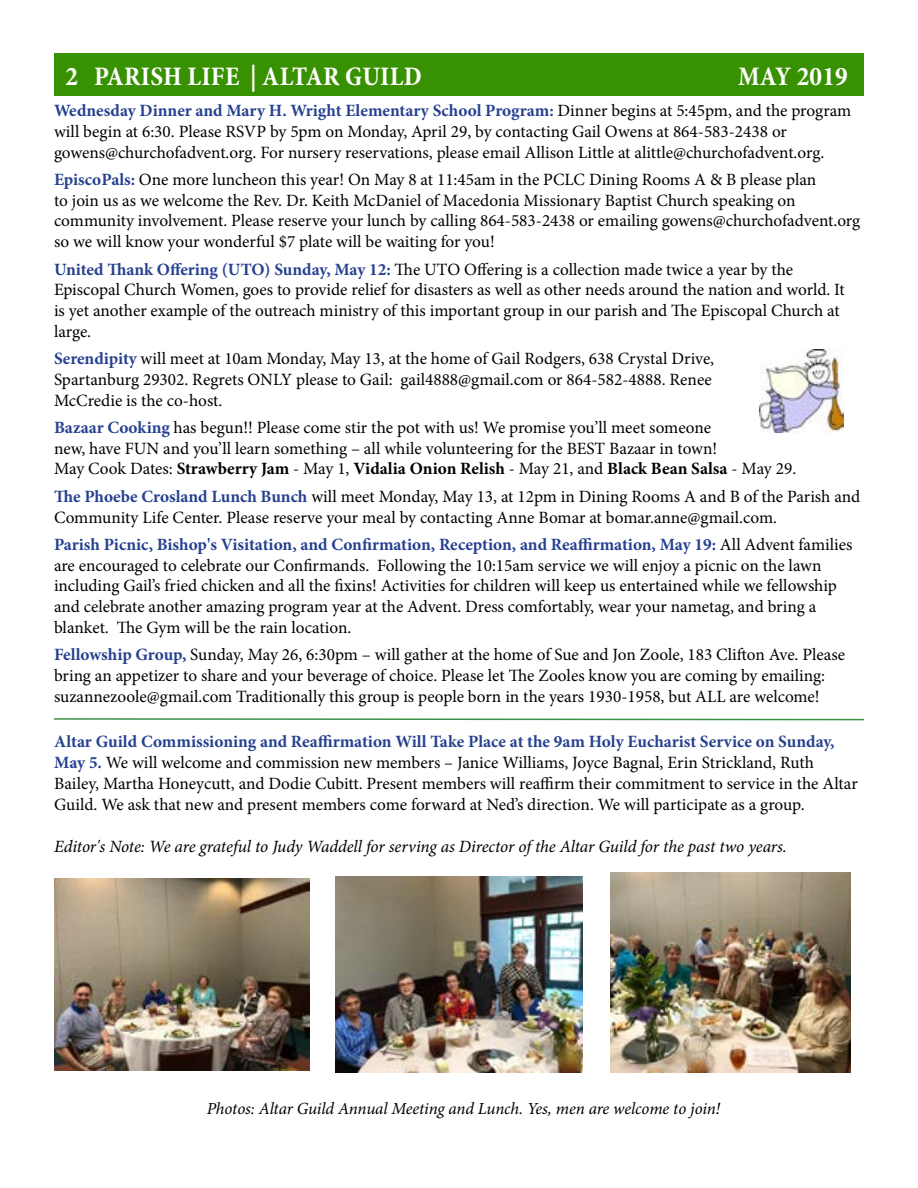
<style>
.page{position:relative;width:918px;height:1188px;background:#fff}
.page>*{position:absolute;margin:0;border:0;box-sizing:border-box;transform-origin:0 0}
.t1{font:700 condensed 27px "Minion Pro";letter-spacing:.01em;color:#fff}
.t2{font:17.25px/20.7px "Minion Pro";color:#000}
.t3{font:italic 17.25px "Minion Pro";letter-spacing:-.01em;color:#000}
.t4{font:italic 16.95px "Minion Pro";letter-spacing:-.01em;color:#000}
.s1{font-weight:700;color:#25408f}
.s2{font-weight:700}
</style>
<div class="page">
<div style="left:54px;top:53px;width:810px;height:42px;background:#389101"></div>
<svg style="left:54px;top:718px;width:810px;height:3px"></svg>
<img style="left:759px;top:350px;width:84px;height:82px">
<img style="left:54px;top:878px;width:256px;height:192px">
<img style="left:335px;top:877px;width:248px;height:195px">
<img style="left:610px;top:872px;width:240px;height:200px">
<h1 class="t1" style="left:65px;top:58px;width:358px">2 PARISH LIFE | ALTAR GUILD</h1>
<h1 class="t1" style="left:738px;top:58px;width:111px">MAY 2019</h1>
<p class="t2" style="left:54px;top:100px;width:799px"><span class="s1">Wednesday Dinner and Mary H. Wright Elementary School Program:</span> Dinner begins at 5:45pm, and the program will begin at 6:30. Please RSVP by 5pm on Monday, April 29, by contacting Gail Owens at 864-583-2438 or gowens@churchofadvent.org. For nursery reservations, please email Allison Little at alittle@churchofadvent.org.</p>
<p class="t2" style="left:54px;top:169px;width:808px"><span class="s1">EpiscoPals:</span> One more luncheon this year! On May 8 at 11:45am in the PCLC Dining Rooms A &amp; B please plan<br>to join us as we welcome the Rev. Dr. Keith McDaniel of Macedonia Missionary Baptist Church speaking on community involvement. Please reserve your lunch by calling 864-583-2438 or emailing gowens@churchofadvent.org so we will know your wonderful $7 plate will be waiting for you!</p>
<p class="t2" style="left:54px;top:259px;width:792px"><span class="s1">United Thank Offering (UTO) Sunday, May 12:</span> The UTO Offering is a collection made twice a year by the Episcopal Church Women, goes to provide relief for disasters as well as other needs around the nation and world. It is yet another example of the outreach ministry of this important group in our parish and The Episcopal Church at large.</p>
<p class="t2" style="left:54px;top:348px;width:662px"><span class="s1">Serendipity</span> will meet at 10am Monday, May 13, at the home of Gail Rodgers, 638 Crystal Drive,<br>Spartanburg 29302. Regrets ONLY please to Gail: gail4888@gmail.com or 864-582-4888. Renee<br>McCredie is the co-host.</p>
<p class="t2" style="left:54px;top:417px;width:744px"><span class="s1">Bazaar Cooking</span> has begun!! Please come stir the pot with us! We promise you’ll meet someone<br>new, have FUN and you’ll learn something – all while volunteering for the BEST Bazaar in town!<br>May Cook Dates: <span class="s2">Strawberry Jam</span> - May 1, <span class="s2">Vidalia Onion Relish</span> - May 21, and <span class="s2">Black Bean Salsa</span> - May 29.</p>
<p class="t2" style="left:54px;top:486px;width:808px"><span class="s1">The Phoebe Crosland Lunch Bunch</span> will meet Monday, May 13, at 12pm in Dining Rooms A and B of the Parish and<br>Community Life Center. Please reserve your meal by contacting Anne Bomar at bomar.anne@gmail.com.</p>
<p class="t2" style="left:54px;top:534px;width:800px"><span class="s1">Parish Picnic, Bishop's Visitation, and Confirmation, Reception, and Reaffirmation, May 19:</span> All Advent families are encouraged to celebrate our Confirmands. Following the 10:15am service we will enjoy a picnic on the lawn including Gail’s fried chicken and all the fixins! Activities for children will keep us entertained while we fellowship and celebrate another amazing program year at the Advent. Dress comfortably, wear your nametag, and bring a blanket. The Gym will be the rain location.</p>
<p class="t2" style="left:54px;top:644px;width:793px"><span class="s1">Fellowship Group,</span> Sunday, May 26, 6:30pm – will gather at the home of Sue and Jon Zoole, 183 Clifton Ave. Please bring an appetizer to share and your beverage of choice. Please let The Zooles know you are coming by emailing: suzannezoole@gmail.com Traditionally this group is people born in the years 1930-1958, but ALL are welcome!</p>
<h1 class="t1" style="left:89px;top:58px;width:147px">PARISH LIFE</h1>
<p class="t2" style="left:54px;top:731px;width:805px"><span class="s1">Altar Guild Commissioning and Reaffirmation Will Take Place at the 9am Holy Eucharist Service on Sunday, May 5.</span> We will welcome and commission new members – Janice Williams, Joyce Bagnal, Erin Strickland, Ruth Bailey, Martha Honeycutt, and Dodie Cubitt. Present members will reaffirm their commitment to service in the Altar Guild. We ask that new and present members come forward at Ned’s direction. We will participate as a group.</p>
<p class="t3" style="left:54px;top:835px;width:734px">Editor's Note: We are grateful to Judy Waddell for serving as Director of the Altar Guild for the past two years.</p>
<p class="t4" style="left:207px;top:1097px;width:515px">Photos: Altar Guild Annual Meeting and Lunch. Yes, men are welcome to join!</p>
</div>
